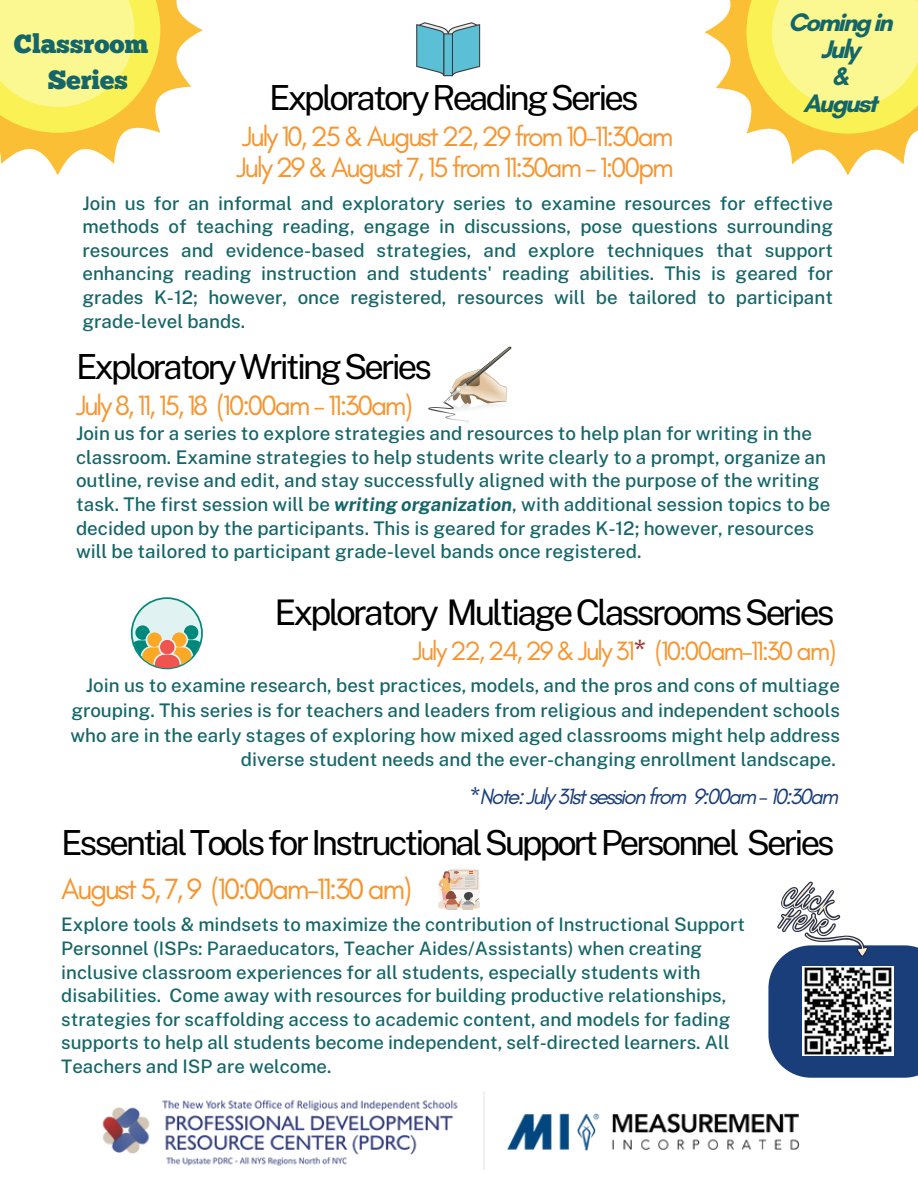
<style>
.page{position:relative;width:918px;height:1188px;background:#fff}
.page>*{position:absolute;margin:0;border:0;box-sizing:border-box;transform-origin:0 0}
.t1{font:35.25px "Public Sans";letter-spacing:-.08em;color:#000}
.t2{font:34.5px "Public Sans";letter-spacing:-.08em;color:#000}
.t3{font:30px "Glacial Indifference";letter-spacing:-.08em;color:#f79630}
.t4{font:28.5px/31.5px "Glacial Indifference";letter-spacing:-.08em;color:#f79630}
.t5{font:27px "Glacial Indifference";letter-spacing:-.08em;color:#f79630}
.t6{font:26.4px/36px "Chunk Five";color:#156669;text-align:center}
.t7{font:700 25.8px/27px "Glacial Indifference";letter-spacing:-.08em;color:#156669;text-align:center}
.t8{font:italic 22.5px "Glacial Indifference";letter-spacing:-.08em;color:#193e7a}
.t9{font:500 18.75px/23.7px "Public Sans";color:#156669;text-align:right}
.t10{font:500 18.6px/23.7px "Public Sans";color:#156669}
.s1{font-weight:700;font-style:italic}
.s2{color:#a03434}
</style>
<div class="page">
<img style="left:102px;top:1091px;width:698px;height:79px">
<svg style="left:131px;top:597px;width:72px;height:72px"></svg>
<svg style="left:704px;top:0;width:214px;height:176px"></svg>
<svg style="left:0;top:0;width:203px;height:175px"></svg>
<svg style="left:428px;top:346px;width:84px;height:77px"></svg>
<svg style="left:416px;top:22px;width:64px;height:54px"></svg>
<svg style="left:768px;top:881px;width:150px;height:197px"></svg>
<svg style="left:438px;top:868px;width:42px;height:42px"></svg>
<h1 class="t6" style="left:14px;top:28px;width:136px">Classroom<br>Series</h1>
<h2 class="t2" style="left:269px;top:78px;width:371px">ExploratoryReadingSeries</h2>
<p class="t4" style="left:237px;top:120px;width:439px">July 10, 25 &amp; August 22, 29 from 10-11:30am<br>July 29 &amp; August 7, 15 from 11:30am - 1:00pm</p>
<p class="t7" style="left:788px;top:9px;width:106px">Coming in<br>July<br>&amp;<br>August</p>
<p class="t9" style="left:83px;top:191px;width:752px;text-align:justify">Join us for an informal and exploratory series to examine resources for effective methods of teaching reading, engage in discussions, pose questions surrounding resources and evidence-based strategies, and explore techniques that support enhancing reading instruction and students' reading abilities. This is geared for grades K-12; however, once registered, resources will be tailored to participant grade-level bands.</p>
<h3 class="t2" style="left:76px;top:346px;width:358px">ExploratoryWritingSeries</h3>
<p class="t4" style="left:76px;top:389px;width:338px">July 8, 11, 15, 18 (10:00am - 11:30am)</p>
<h1 class="t9" style="left:76px;top:422px;width:756px;text-align:left">Join us for a series to explore strategies and resources to help plan for writing in the classroom. Examine strategies to help students write clearly to a prompt, organize an outline, revise and edit, and stay successfully aligned with the purpose of the writing task. The first session will be <span class="s1">writing organization</span>, with additional session topics to be decided upon by the participants. This is geared for grades K-12; however, resources</h1>
<h2 class="t9" style="left:76px;top:540px;width:567px">will be tailored to participant grade-level bands once registered.</h2>
<p class="t1" style="left:275px;top:592px;width:562px">Exploratory MultiageClassroomsSeries</p>
<h4 class="t5" style="left:413px;top:634px;width:425px">July 22, 24, 29 &amp; July 31<span class="s2">*</span> (10:00am-11:30 am)</h4>
<p class="t9" style="left:71px;top:673px;width:771px;line-height:24.8px">Join us to examine research, best practices, models, and the pros and cons of multiage grouping. This series is for teachers and leaders from religious and independent schools who are in the early stages of exploring how mixed aged classrooms might help address diverse student needs and the ever-changing enrollment landscape.</p>
<p class="t8" style="left:470px;top:782px;width:370px">*Note: July 31st session from 9:00am - 10:30am</p>
<h2 class="t2" style="left:61px;top:822px;width:775px">EssentialToolsforInstructionalSupportPersonnel Series</h2>
<h1 class="t3" style="left:61px;top:870px;width:352px">August 5, 7, 9 (10:00am-11:30 am)</h1>
<h5 class="t10" style="left:61px;top:913px;width:685px">Explore tools &amp; mindsets to maximize the contribution of Instructional Support Personnel (ISPs: Paraeducators, Teacher Aides/Assistants) when creating inclusive classroom experiences for all students, especially students with disabilities. Come away with resources for building productive relationships, strategies for scaffolding access to academic content, and models for fading supports to help all students become independent, self-directed learners. All Teachers and ISP are welcome.</h5>
</div>
